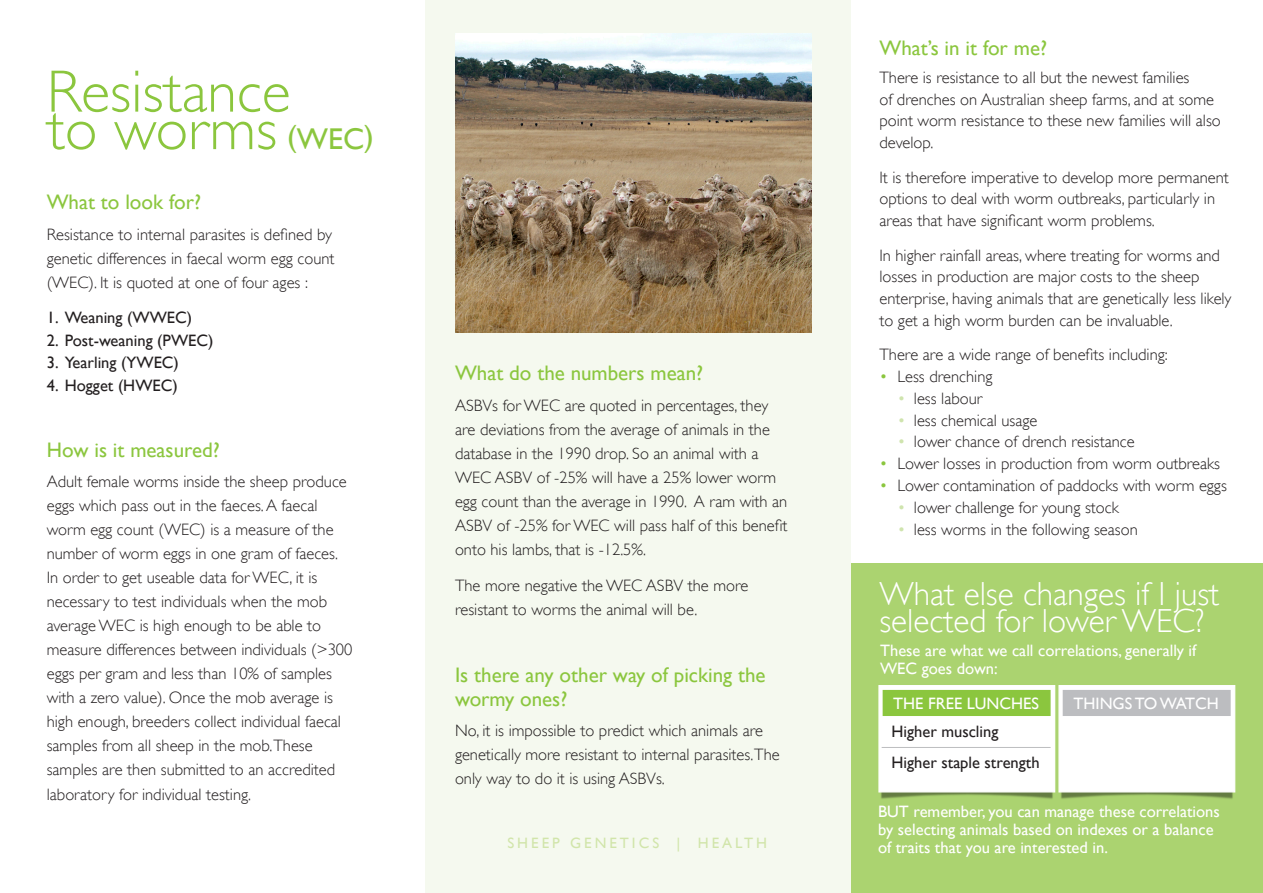
<style>
.page{position:relative;width:1263px;height:893px;background:#fff}
.page>*{position:absolute;margin:0;border:0;box-sizing:border-box;transform-origin:0 0}
.Heading_1{font:300 60px "Gill Sans";color:#8bc63e}
.Heading_1-2{font:300 33.3px/27.8px "Gill Sans";color:#fff}
.Paragraph_Style_1{font:21px/24px "Gill Sans";color:#8bc63e}
.Body_Text_1{font:300 16.5px/24px "Gill Sans";color:#231f20}
.Bullets{font:300 16.5px "Gill Sans";color:#231f20}
.Heading_1-3{font:16.5px/18px "Gill Sans";color:#fff}
.Body_Text_2{font:300 16.5px/21.8px "Gill Sans";color:#231f20}
.Bullets-2{font:16.5px "Gill Sans";color:#231f20}
.t1{font:15px "Gill Sans";letter-spacing:.2em;color:#d1e5aa}
.s1{font-weight:400;font-size:30px}
.s2{color:#8bc63e}
.s3{color:#cfe4ae}
</style>
<div class="page">
<div style="left:850px;top:563px;width:413px;height:330px;background:#abd370"></div>
<img style="left:878px;top:792px;width:177px;height:7px">
<img style="left:1058px;top:792px;width:177px;height:7px">
<div style="left:425px;top:0;width:425px;height:893px;background:#f5f9ef"></div>
<div style="left:878px;top:685px;width:177px;height:107px;background:#fff"></div>
<div style="left:1058px;top:685px;width:177px;height:107px;background:#fff"></div>
<hr style="left:882px;top:747px;width:168px;height:1px;background:#bcbdc0">
<div style="left:883px;top:690px;width:167px;height:26px;background:#8bc63e"></div>
<div style="left:1063px;top:690px;width:168px;height:26px;background:#bcbdc0"></div>
<img style="left:455px;top:33px;width:357px;height:300px">
<p class="Heading_1" style="left:47px;top:45px;width:245px">Resistance</p>
<p class="Heading_1" style="left:47px;top:82px;width:329px">to worms <span class="s1">(WEC)</span></p>
<p class="Paragraph_Style_1" style="left:47px;top:190px;width:156px">What to look for?</p>
<p class="Body_Text_1" style="left:47px;top:222px;width:289px">Resistance to internal parasites is defined by genetic differences in faecal worm egg count (WEC). It is quoted at one of four ages :</p>
<p class="Bullets-2" style="left:47px;top:308px;width:147px">1. Weaning (WWEC)</p>
<p class="Bullets-2" style="left:47px;top:330px;width:168px">2. Post-weaning (PWEC)</p>
<p class="Bullets-2" style="left:47px;top:353px;width:134px">3. Yearling (YWEC)</p>
<p class="Bullets-2" style="left:47px;top:375px;width:133px">4. Hogget (HWEC)</p>
<p class="Paragraph_Style_1" style="left:47px;top:438px;width:175px">How is it measured?</p>
<p class="Body_Text_1" style="left:47px;top:469px;width:307px">Adult female worms inside the sheep produce eggs which pass out in the faeces. A faecal worm egg count (WEC) is a measure of the number of worm eggs in one gram of faeces.<br>In order to get useable data for WEC, it is necessary to test individuals when the mob average WEC is high enough to be able to measure differences between individuals (&gt;300 eggs per gram and less than 10% of samples with a zero value). Once the mob average is high enough, breeders collect individual faecal samples from all sheep in the mob.These samples are then submitted to an accredited laboratory for individual testing.</p>
<p class="Paragraph_Style_1" style="left:455px;top:361px;width:250px">What do the numbers mean?</p>
<p class="Body_Text_1" style="left:455px;top:392px;width:334px">ASBVs for WEC are quoted in percentages, they are deviations from the average of animals in the database in the 1990 drop. So an animal with a WEC ASBV of -25% will have a 25% lower worm egg count than the average in 1990. A ram with an ASBV of -25% for WEC will pass half of this benefit onto his lambs, that is -12.5%.</p>
<p class="Body_Text_1" style="left:455px;top:573px;width:295px">The more negative the WEC ASBV the more resistant to worms the animal will be.</p>
<p class="Paragraph_Style_1" style="left:455px;top:663px;width:312px">Is there any other way of picking the wormy ones?</p>
<p class="Body_Text_1" style="left:455px;top:718px;width:326px">No, it is impossible to predict which animals are genetically more resistant to internal parasites.The only way to do it is using ASBVs.</p>
<p class="t1" style="left:507px;top:834px;width:261px">SHEEP GENETICS | HEALTH</p>
<p class="Paragraph_Style_1" style="left:879px;top:35px;width:169px">What’s in it for me?</p>
<p class="Body_Text_2" style="left:879px;top:66px;width:343px">There is resistance to all but the newest families<br>of drenches on Australian sheep farms, and at some point worm resistance to these new families will also develop.</p>
<p class="Body_Text_1" style="left:879px;top:166px;width:351px;line-height:21.8px">It is therefore imperative to develop more permanent options to deal with worm outbreaks, particularly in areas that have significant worm problems.</p>
<p class="Body_Text_1" style="left:879px;top:244px;width:353px;line-height:21.8px">In higher rainfall areas, where treating for worms and losses in production are major costs to the sheep enterprise, having animals that are genetically less likely to get a high worm burden can be invaluable.</p>
<p class="Body_Text_1" style="left:879px;top:342px;width:290px">There are a wide range of benefits including:</p>
<p class="Bullets" style="left:879px;top:364px;width:115px"><span class="s2">•</span> Less drenching</p>
<p class="Bullets" style="left:897px;top:386px;width:86px"><span class="s3">•</span> less labour</p>
<p class="Bullets" style="left:897px;top:407px;width:142px"><span class="s3">•</span> less chemical usage</p>
<p class="Bullets" style="left:897px;top:429px;width:239px"><span class="s3">•</span> lower chance of drench resistance</p>
<p class="Bullets" style="left:879px;top:451px;width:342px"><span class="s2">•</span> Lower losses in production from worm outbreaks</p>
<p class="Bullets" style="left:879px;top:473px;width:349px"><span class="s2">•</span> Lower contamination of paddocks with worm eggs</p>
<p class="Bullets" style="left:897px;top:494px;width:223px"><span class="s3">•</span> lower challenge for young stock</p>
<p class="Bullets" style="left:897px;top:517px;width:242px"><span class="s3">•</span> less worms in the following season</p>
<p class="Heading_1-2" style="left:879px;top:578px;width:341px">What else changes if I just selected for lower WEC?</p>
<p class="Heading_1-3" style="left:880px;top:641px;width:318px">These are what we call correlations, generally if<br>WEC goes down:</p>
<p class="Heading_1-3" style="left:893px;top:694px;width:147px">THE FREE LUNCHES</p>
<p class="Heading_1-3" style="left:1073px;top:694px;width:147px">THINGS TO WATCH</p>
<p class="Bullets-2" style="left:891px;top:722px;width:108px">Higher muscling</p>
<p class="Bullets-2" style="left:891px;top:753px;width:150px">Higher staple strength</p>
<p class="Heading_1-3" style="left:878px;top:802px;width:343px">BUT remember, you can manage these correlations by selecting animals based on indexes or a balance of traits that you are interested in.</p>
</div>
